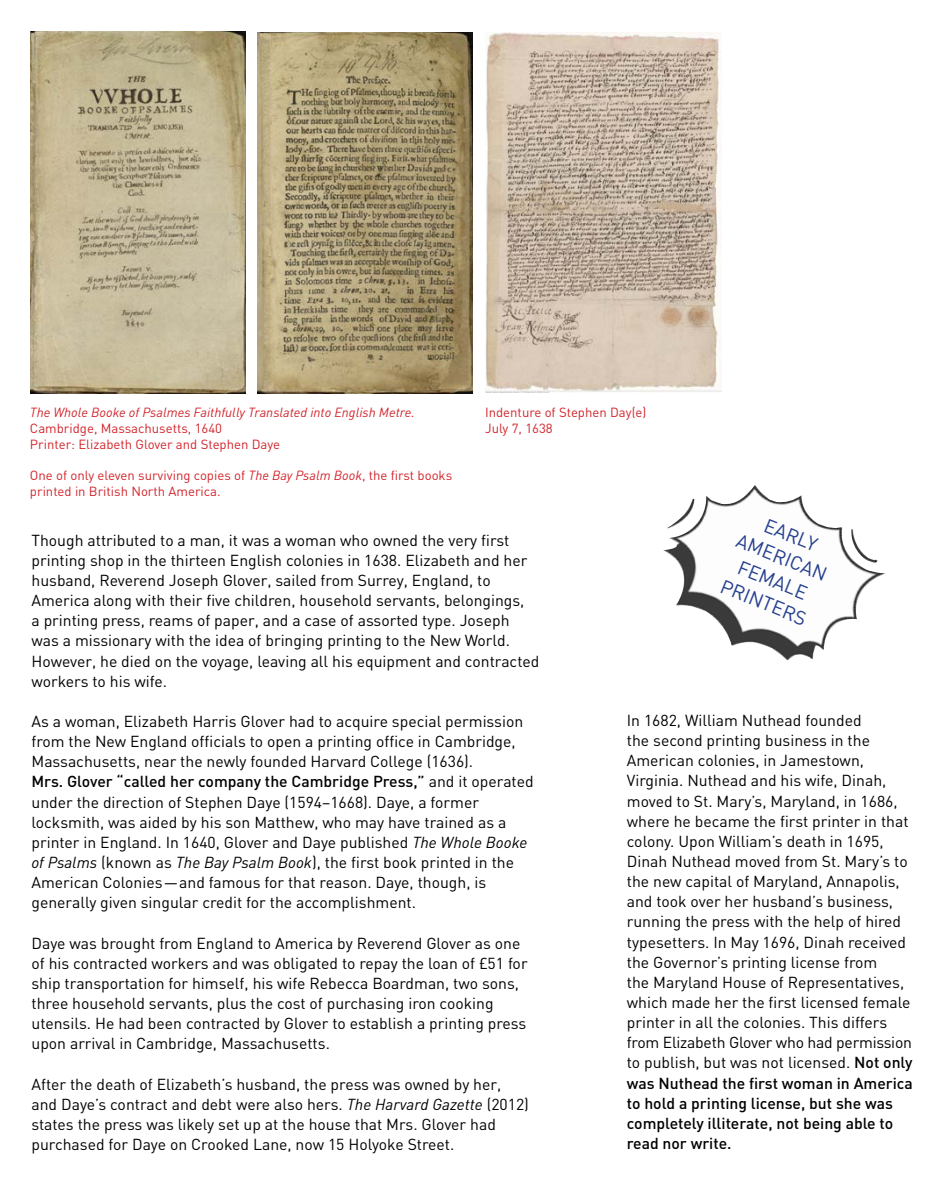
<style>
.page{position:relative;width:945px;height:1182px;background:#fff}
.page>*{position:absolute;margin:0;border:0;box-sizing:border-box;transform-origin:0 0}
.t1{font:19.43px/24.2px "DIN";color:#25408f;text-align:center}
.t2{font:15.75px/20.1px "DIN";color:#000}
.t3{font:13.12px/15.8px "DIN";color:#d2232a}
.t4{font:italic 13.12px "DIN";color:#d2232a}
.s1{font-style:italic}
.s2{font-weight:500}
</style>
<div class="page">
<img style="left:31px;top:32px;width:215px;height:361px">
<img style="left:258px;top:33px;width:214px;height:360px">
<img style="left:486px;top:33px;width:235px;height:360px">
<img style="left:663px;top:485px;width:222px;height:175px">
<p class="t4" style="left:30px;top:404px;width:386px">The Whole Booke of Psalmes Faithfully Translated into English Metre.</p>
<p class="t3" style="left:30px;top:420px;width:252px">Cambridge, Massachusetts, 1640<br>Printer: Elizabeth Glover and Stephen Daye</p>
<p class="t3" style="left:30px;top:467px;width:424px">One of only eleven surviving copies of <span class="s1">The Bay Psalm Book</span>, the first books printed in British North America.</p>
<p class="t3" style="left:485px;top:404px;width:163px">Indenture of Stephen Day(e)<br>July 7, 1638</p>
<p class="t2" style="left:32px;top:529px;width:509px">Though attributed to a man, it was a woman who owned the very first printing shop in the thirteen English colonies in 1638. Elizabeth and her husband, Reverend Joseph Glover, sailed from Surrey, England, to America along with their five children, household servants, belongings,<br>a printing press, reams of paper, and a case of assorted type. Joseph was a missionary with the idea of bringing printing to the New World.<br>However, he died on the voyage, leaving all his equipment and contracted workers to his wife.</p>
<p class="t2" style="left:32px;top:711px;width:504px">As a woman, Elizabeth Harris Glover had to acquire special permission from the New England officials to open a printing office in Cambridge, Massachusetts, near the newly founded Harvard College (1636).<br><span class="s2">Mrs. Glover “called her company the Cambridge Press,”</span> and it operated under the direction of Stephen Daye (1594–1668). Daye, a former locksmith, was aided by his son Matthew, who may have trained as a printer in England. In 1640, Glover and Daye published <span class="s1">The Whole Booke of Psalms</span> (known as <span class="s1">The Bay Psalm Book</span>), the first book printed in the American Colonies—and famous for that reason. Daye, though, is generally given singular credit for the accomplishment.</p>
<p class="t2" style="left:32px;top:932px;width:498px">Daye was brought from England to America by Reverend Glover as one of his contracted workers and was obligated to repay the loan of £51 for ship transportation for himself, his wife Rebecca Boardman, two sons, three household servants, plus the cost of purchasing iron cooking utensils. He had been contracted by Glover to establish a printing press upon arrival in Cambridge, Massachusetts.</p>
<p class="t2" style="left:32px;top:1073px;width:499px">After the death of Elizabeth’s husband, the press was owned by her, and Daye’s contract and debt were also hers. <span class="s1">The Harvard Gazette</span> (2012) states the press was likely set up at the house that Mrs. Glover had purchased for Daye on Crooked Lane, now 15 Holyoke Street.</p>
<p class="t1" style="left:751px;top:505px;width:97px;rotate:22deg">EARLY<br>AMERICAN<br>FEMALE<br>PRINTERS</p>
<p class="t2" style="left:627px;top:710px;width:287px">In 1682, William Nuthead founded<br>the second printing business in the American colonies, in Jamestown, Virginia. Nuthead and his wife, Dinah, moved to St. Mary’s, Maryland, in 1686, where he became the first printer in that colony. Upon William’s death in 1695, Dinah Nuthead moved from St. Mary’s to the new capital of Maryland, Annapolis, and took over her husband’s business, running the press with the help of hired typesetters. In May 1696, Dinah received the Governor’s printing license from<br>the Maryland House of Representatives, which made her the first licensed female printer in all the colonies. This differs from Elizabeth Glover who had permission to publish, but was not licensed. <span class="s2">Not only was Nuthead the first woman in America to hold a printing license, but she was completely illiterate, not being able to read nor write.</span></p>
</div>
